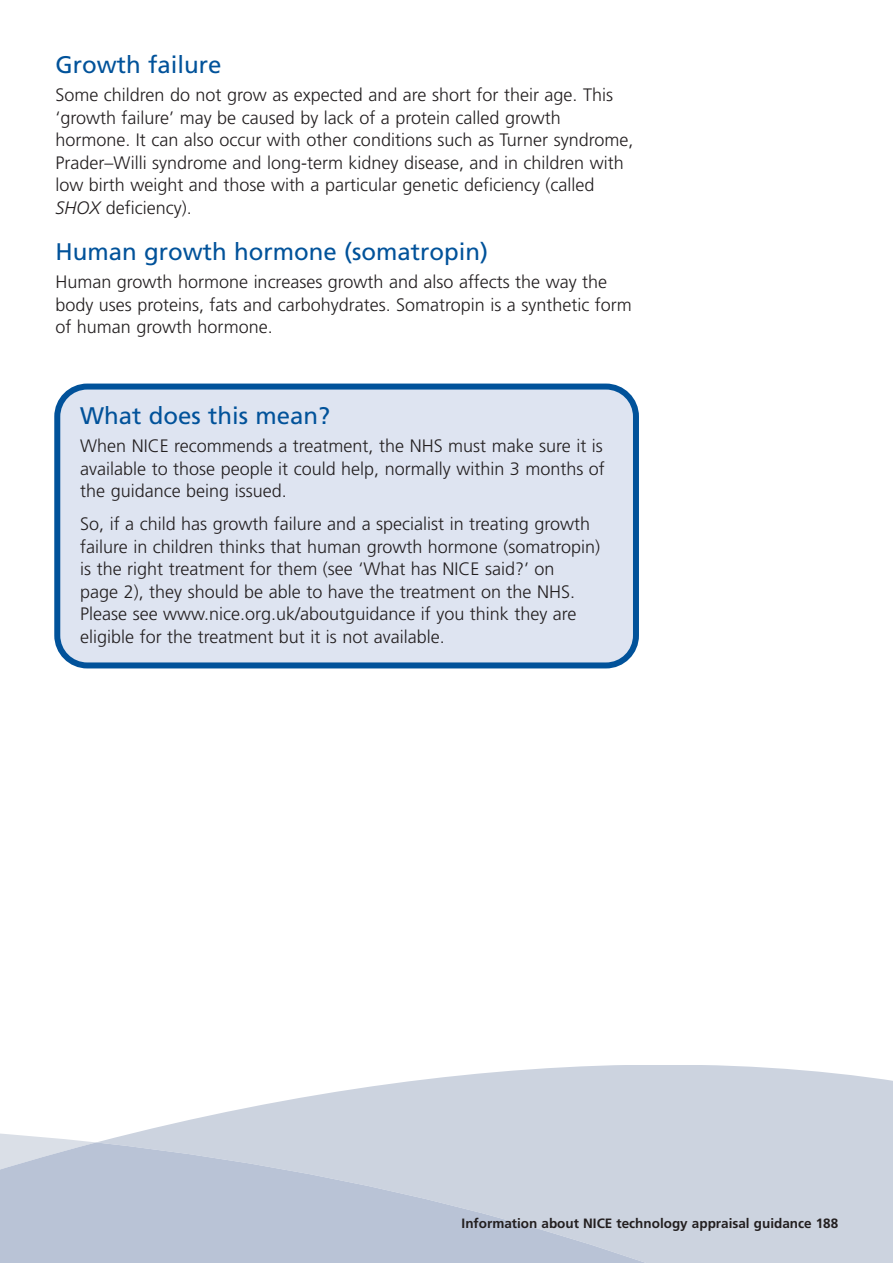
<style>
.page{position:relative;width:893px;height:1263px;background:#fff}
.page>*{position:absolute;margin:0;border:0;box-sizing:border-box;transform-origin:0 0}
.t1{font:24px "Frutiger";color:#01529a}
.t2{font:300 18px/22.5px "Frutiger";color:#231f20}
.t3{font:700 13.5px "Frutiger";color:#231f20}
.s1{font-style:italic}
.s2{font-weight:400}
</style>
<div class="page">
<svg style="left:164px;top:1065px;width:729px;height:61px;fill:#ccd3df"></svg>
<svg style="left:0;top:1126px;width:893px;height:16px;background:#d2d8e2"></svg>
<svg style="left:0;top:1142px;width:893px;height:121px;background:#c3cbdb"></svg>
<div style="left:54px;top:384px;width:585px;height:284px;background:#dee4f1"></div>
<h1 class="t1" style="left:55px;top:55px;width:168px">Growth failure</h1>
<p class="t2" style="left:55px;top:85px;width:580px">Some children do not grow as expected and are short for their age. This ‘growth failure’ may be caused by lack of a protein called growth hormone. It can also occur with other conditions such as Turner syndrome, Prader–Willi syndrome and long-term kidney disease, and in children with low birth weight and those with a particular genetic deficiency (called <span class="s1">SHOX</span> deficiency).</p>
<h1 class="t1" style="left:55px;top:242px;width:434px">Human growth hormone (somatropin)</h1>
<p class="t2" style="left:55px;top:272px;width:578px">Human growth hormone increases growth and also affects the way the body uses proteins, fats and carbohydrates. Somatropin is a synthetic form of human growth hormone.</p>
<h1 class="t1" style="left:80px;top:406px;width:252px">What does this mean?</h1>
<p class="t2" style="left:80px;top:436px;width:526px;text-align:justify">When NICE recommends a treatment, the NHS must make sure it is available to those people it could help, normally within 3 months of the guidance being issued.</p>
<p class="t2" style="left:80px;top:514px;width:521px">So, if a child has growth failure and a specialist in treating growth failure in children thinks that human growth hormone (somatropin) is the right treatment for them (see ‘What has NICE said?’ on<br>page 2), they should be able to have the treatment on the NHS.<br>Please see www.nice.org.uk/aboutguidance if you think they are eligible for the treatment but it is not available.</p>
<p class="t3" style="left:445px;top:1218px;width:371px">Information about NICE technology apprais l guidance xx</p>
<p class="t3" style="left:462px;top:1218px;width:378px">Information about NICE technology appraisal guidance 188<span class="s2">3</span></p>
</div>
